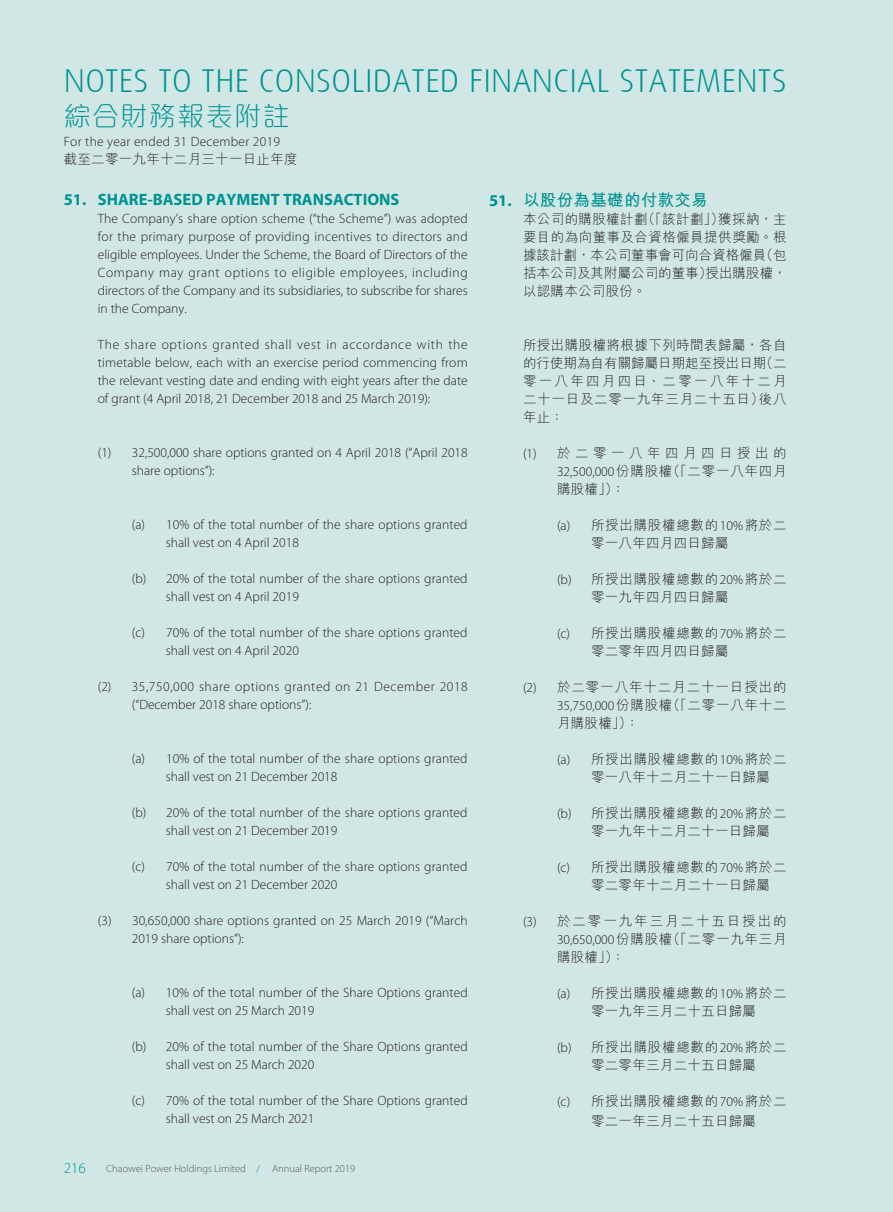
<style>
.page{position:relative;width:893px;height:1212px;background:#d0e7e6}
.page>*{position:absolute;margin:0;border:0;box-sizing:border-box;transform-origin:0 0}
.t1{font:300 33px "Dax";letter-spacing:.01em;color:#009390}
.t2{font:27px "M Elle HK Light E Ten B5 H";letter-spacing:.055em;color:#009390}
.t3{font:700 16.5px "Myriad Pro";color:#009390}
.t4{font:16.5px "M Hei HK Bold E Ten B5 H";letter-spacing:.02em;color:#009390}
.t5{font:300 15px "Myriad Pro";color:#009390}
.t6{font:300 13.5px/18px "Myriad Pro";letter-spacing:.005em;color:#231f20}
.t7{font:13.5px/18px "M Hei HK Light E Ten B5 H";letter-spacing:.05em;color:#231f20;text-align:justify}
.t8{font:13.5px/18px "M Hei HK Light E Ten B5 H";letter-spacing:.02em;color:#231f20}
.t9{font:300 13.5px/18px "Myriad Pro";letter-spacing:.04em;color:#231f20}
.t10{font:300 10.5px "Myriad Pro";color:#58595b}
.s1{color:#009390}
.s2{font-family:"Myriad Pro";font-weight:700}
.s3{font-family:"Myriad Pro";font-weight:300}
</style>
<div class="page">
<h1 class="t1" style="left:64px;top:63px;width:724px">NOTES TO THE CONSOLIDATED FINANCIAL STATEMENTS</h1>
<h2 class="t2" style="left:64px;top:106px;width:228px">綜合財務報表附註</h2>
<p class="t6" style="left:64px;top:134px;width:218px">For the year ended 31 December 2019</p>
<p class="t8" style="left:64px;top:152px;width:235px">截至二零一九年十二月三十一日止年度</p>
<p class="t3" style="left:64px;top:193px;width:337px">51. SHARE-BASED PAYMENT TRANSACTIONS</p>
<p class="t6" style="left:98px;top:211px;width:371px;text-align:justify">The Company’s share option scheme (“the Scheme”) was adopted for the primary purpose of providing incentives to directors and eligible employees. Under the Scheme, the Board of Directors of the Company may grant options to eligible employees, including directors of the Company and its subsidiaries, to subscribe for shares in the Company.</p>
<p class="t6" style="left:98px;top:337px;width:371px;text-align:justify">The share options granted shall vest in accordance with the timetable below, each with an exercise period commencing from the relevant vesting date and ending with eight years after the date of grant (4 April 2018, 21 December 2018 and 25 March 2019):</p>
<p class="t6" style="left:132px;top:445px;width:337px;text-indent:-34px">(1) 32,500,000 share options granted on 4 April 2018 (“April 2018 share options”):</p>
<p class="t6" style="left:166px;top:517px;width:303px;text-indent:-34px">(a) 10% of the total number of the share options granted shall vest on 4 April 2018</p>
<p class="t6" style="left:166px;top:571px;width:303px;text-indent:-34px">(b) 20% of the total number of the share options granted shall vest on 4 April 2019</p>
<p class="t6" style="left:166px;top:625px;width:303px;text-indent:-34px">(c) 70% of the total number of the share options granted shall vest on 4 April 2020</p>
<p class="t9" style="left:132px;top:679px;width:337px;text-indent:-34px">(2) 35,750,000 share options granted on 21 December 2018 (“December 2018 share options”):</p>
<p class="t6" style="left:166px;top:751px;width:303px;text-indent:-34px">(a) 10% of the total number of the share options granted shall vest on 21 December 2018</p>
<p class="t6" style="left:166px;top:805px;width:303px;text-indent:-34px">(b) 20% of the total number of the share options granted shall vest on 21 December 2019</p>
<p class="t6" style="left:166px;top:859px;width:303px;text-indent:-34px">(c) 70% of the total number of the share options granted shall vest on 21 December 2020</p>
<p class="t6" style="left:132px;top:913px;width:337px;text-indent:-34px">(3) 30,650,000 share options granted on 25 March 2019 (“March<br>2019 share options”):</p>
<p class="t6" style="left:166px;top:985px;width:303px;text-indent:-34px">(a) 10% of the total number of the Share Options granted shall vest on 25 March 2019</p>
<p class="t6" style="left:166px;top:1039px;width:303px;text-indent:-34px">(b) 20% of the total number of the Share Options granted shall vest on 25 March 2020</p>
<p class="t6" style="left:166px;top:1093px;width:303px;text-indent:-34px">(c) 70% of the total number of the Share Options granted shall vest on 25 March 2021</p>
<p class="t5" style="left:64px;top:1162px;width:23px">216</p>
<p class="t10" style="left:106px;top:1164px;width:251px">Chaowei Power Holdings Limited <span class="s1">/</span> Annual Report 2019</p>
<p class="t4" style="left:489px;top:194px;width:220px"><span class="s2">51.</span> 以股份為基礎的付款交易</p>
<p class="t7" style="left:523px;top:212px;width:265px">本公司的購股權計劃（「該計劃」）獲採納，主要目的為向董事及合資格僱員提供獎勵。根據該計劃，本公司董事會可向合資格僱員（包括本公司及其附屬公司的董事）授出購股權，以認購本公司股份。</p>
<p class="t7" style="left:523px;top:338px;width:265px">所授出購股權將根據下列時間表歸屬，各自的行使期為自有關歸屬日期起至授出日期（二零一八年四月四日、二零一八年十二月二十一日及二零一九年三月二十五日）後八年止：</p>
<p class="t7" style="left:557px;top:446px;width:231px;text-indent:-34px"><span class="s3">(1)</span> 於二零一八年四月四日授出的<span class="s3">32,500,000</span>份購股權（「二零一八年四月購股權」）：</p>
<p class="t7" style="left:591px;top:518px;width:197px;text-indent:-34px"><span class="s3">(a)</span> 所授出購股權總數的<span class="s3">10%</span>將於二零一八年四月四日歸屬</p>
<p class="t7" style="left:591px;top:572px;width:197px;text-indent:-34px"><span class="s3">(b)</span> 所授出購股權總數的<span class="s3">20%</span>將於二零一九年四月四日歸屬</p>
<p class="t7" style="left:591px;top:626px;width:197px;text-indent:-34px"><span class="s3">(c)</span> 所授出購股權總數的<span class="s3">70%</span>將於二零二零年四月四日歸屬</p>
<p class="t7" style="left:557px;top:680px;width:231px;text-indent:-34px"><span class="s3">(2)</span> 於二零一八年十二月二十一日授出的<span class="s3">35,750,000</span>份購股權（「二零一八年十二月購股權」）：</p>
<p class="t8" style="left:591px;top:752px;width:197px;text-indent:-34px"><span class="s3">(a)</span> 所授出購股權總數的<span class="s3">10%</span>將於二零一八年十二月二十一日歸屬</p>
<p class="t8" style="left:591px;top:806px;width:197px;text-indent:-34px"><span class="s3">(b)</span> 所授出購股權總數的<span class="s3">20%</span>將於二零一九年十二月二十一日歸屬</p>
<p class="t8" style="left:591px;top:860px;width:197px;text-indent:-34px"><span class="s3">(c)</span> 所授出購股權總數的<span class="s3">70%</span>將於二零二零年十二月二十一日歸屬</p>
<p class="t7" style="left:557px;top:914px;width:231px;text-indent:-34px"><span class="s3">(3)</span> 於二零一九年三月二十五日授出的<span class="s3">30,650,000</span>份購股權（「二零一九年三月購股權」）：</p>
<p class="t8" style="left:557px;top:986px;width:231px;text-align:center"><span class="s3">(a)</span> 所授出購股權總數的<span class="s3">10%</span>將於二零一九年三月二十五日歸屬</p>
<p class="t8" style="left:557px;top:1040px;width:231px;text-align:center"><span class="s3">(b)</span> 所授出購股權總數的<span class="s3">20%</span>將於二零二零年三月二十五日歸屬</p>
<p class="t8" style="left:557px;top:1093px;width:231px;line-height:19.5px;text-align:center"><span class="s3">(c)</span> 所授出購股權總數的<span class="s3">70%</span>將於二零二一年三月二十五日歸屬</p>
</div>
